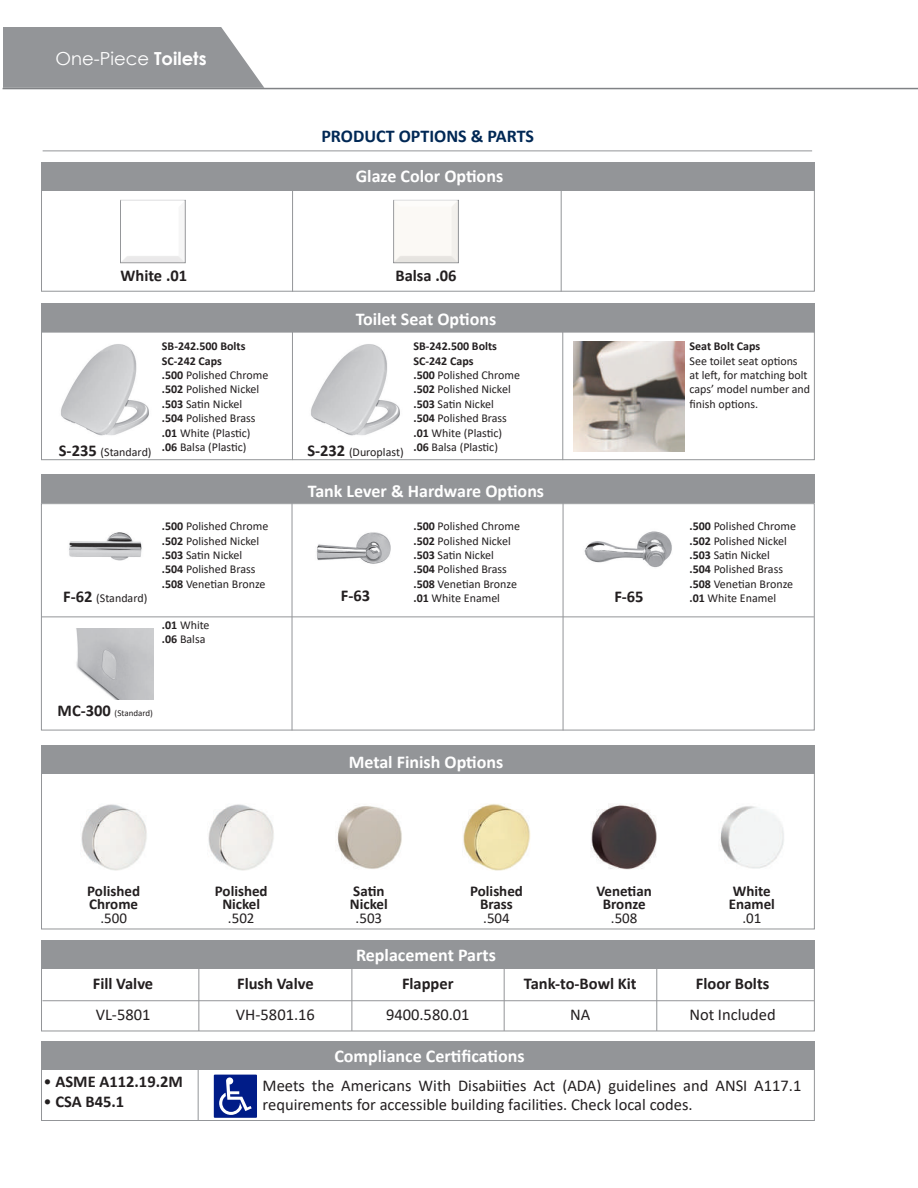
<style>
.page{position:relative;width:918px;height:1188px;background:#fff}
.page>*{position:absolute;margin:0;border:0;box-sizing:border-box;transform-origin:0 0}
.t1{font:700 18px "Calibri";color:#fff}
.t2{font:700 18px "Calibri";color:#002855}
.t3{font:18px "Century Gothic";color:#fff}
.t4{font:16.5px/19.8px "Calibri";color:#231f20}
.t5{font:700 16.5px "Calibri";color:#231f20}
.t6{font:700 15px/13.5px "Calibri";color:#231f20}
.t7{font:15px "Calibri";color:#231f20}
.t8{font:12px/14.4px "Calibri";color:#231f20}
.t9{font:700 12px "Calibri";color:#231f20}
.t10{font:9px "Calibri";color:#231f20}
.s1{font-weight:700}
.s2{font-weight:700;font-size:16.5px}
.s3{font-weight:400}
</style>
<div class="page">
<hr style="left:3px;top:88px;width:915px;height:1px;background:#808285">
<svg style="left:3px;top:27px;width:261px;height:61px;background:#9b9da0"></svg>
<hr style="left:43px;top:151px;width:769px;height:1px;background:#939598">
<div style="left:41px;top:745px;width:774px;height:28px;background:#939598"></div>
<div style="left:41px;top:773px;width:774px;height:156px;border:1px solid #939598"></div>
<img style="left:81px;top:804px;width:66px;height:67px">
<img style="left:208px;top:804px;width:66px;height:67px">
<img style="left:337px;top:806px;width:65px;height:63px">
<img style="left:463px;top:804px;width:67px;height:67px">
<img style="left:591px;top:804px;width:66px;height:66px">
<img style="left:720px;top:806px;width:64px;height:63px">
<div style="left:41px;top:1041px;width:774px;height:28px;background:#939598"></div>
<hr style="left:198px;top:1069px;width:1px;height:52px;background:#939598">
<div style="left:41px;top:1069px;width:774px;height:52px;border:1px solid #939598"></div>
<div style="left:214px;top:1075px;width:43px;height:43px;background:#001c88"></div>
<svg style="left:219px;top:1077px;width:33px;height:38px"></svg>
<div style="left:41px;top:162px;width:774px;height:28px;background:#939598"></div>
<div style="left:41px;top:190px;width:774px;height:102px;border:1px solid #939598"></div>
<hr style="left:561px;top:190px;width:1px;height:102px;background:#939598">
<hr style="left:292px;top:190px;width:1px;height:102px;background:#939598">
<div style="left:118px;top:200px;width:69px;height:66px;background:#231f20;opacity:.2"></div>
<div style="left:391px;top:200px;width:69px;height:66px;background:#231f20;opacity:.2"></div>
<div style="left:41px;top:940px;width:774px;height:28px;background:#939598"></div>
<hr style="left:42px;top:1000px;width:772px;height:1px;background:#939598">
<hr style="left:198px;top:965px;width:1px;height:66px;background:#939598">
<hr style="left:352px;top:965px;width:1px;height:66px;background:#939598">
<hr style="left:504px;top:965px;width:1px;height:66px;background:#939598">
<hr style="left:656px;top:965px;width:1px;height:66px;background:#939598">
<div style="left:41px;top:968px;width:774px;height:63px;border:1px solid #939598"></div>
<div style="left:41px;top:475px;width:774px;height:28px;background:#939598"></div>
<div style="left:41px;top:503px;width:774px;height:227px;border:1px solid #939598"></div>
<hr style="left:41px;top:616px;width:773px;height:1px;background:#939598">
<hr style="left:292px;top:503px;width:1px;height:227px;background:#939598">
<hr style="left:563px;top:503px;width:1px;height:227px;background:#939598">
<img style="left:76px;top:628px;width:78px;height:72px">
<img style="left:584px;top:531px;width:88px;height:37px">
<img style="left:316px;top:532px;width:75px;height:32px">
<img style="left:69px;top:532px;width:73px;height:29px">
<div style="left:41px;top:304px;width:774px;height:28px;background:#939598"></div>
<div style="left:41px;top:332px;width:774px;height:128px;border:1px solid #939598"></div>
<hr style="left:292px;top:332px;width:1px;height:128px;background:#939598">
<hr style="left:562px;top:332px;width:1px;height:128px;background:#939598">
<img style="left:574px;top:341px;width:110px;height:110px">
<img style="left:61px;top:344px;width:88px;height:92px">
<img style="left:311px;top:344px;width:89px;height:92px">
<h1 class="t3" style="left:56px;top:45px;width:153px">One-Piece <span class="s1">Toilets</span></h1>
<h1 class="t2" style="left:321px;top:123px;width:214px">PRODUCT OPTIONS &amp; PARTS</h1>
<h1 class="t1" style="left:356px;top:163px;width:149px">Glaze Color Options</h1>
<h2 class="t5" style="left:121px;top:264px;width:68px">White .01</h2>
<h2 class="t5" style="left:395px;top:264px;width:63px">Balsa .06</h2>
<h1 class="t1" style="left:356px;top:306px;width:142px">Toilet Seat Options</h1>
<p class="t8" style="left:413px;top:339px;width:108px"><span class="s1">SB-242.500 Bolts<br>SC-242 Caps<br>.500</span> Polished Chrome <span class="s1">.502</span> Polished Nickel <span class="s1">.503</span> Satin Nickel<br><span class="s1">.504</span> Polished Brass <span class="s1">.01</span> White (Plastic) <span class="s1">.06</span> Balsa (Plastic)</p>
<p class="t9" style="left:690px;top:338px;width:72px">Seat Bolt Caps</p>
<p class="t8" style="left:162px;top:339px;width:108px"><span class="s1">SB-242.500 Bolts<br>SC-242 Caps<br>.500</span> Polished Chrome <span class="s1">.502</span> Polished Nickel <span class="s1">.503</span> Satin Nickel<br><span class="s1">.504</span> Polished Brass <span class="s1">.01</span> White (Plastic) <span class="s1">.06</span> Balsa (Plastic)</p>
<p class="t8" style="left:690px;top:353px;width:122px">See toilet seat options at left, for matching bolt caps’ model number and finish options.</p>
<p class="t8" style="left:59px;top:444px;width:94px"><span class="s2">S-235</span> (Standard)</p>
<p class="t8" style="left:307px;top:444px;width:98px"><span class="s2">S-232</span> (Duroplast)</p>
<p class="t8" style="left:63px;top:590px;width:86px"><span class="s2">F-62</span> (Standard)</p>
<p class="t8" style="left:162px;top:519px;width:108px"><span class="s1">.500</span> Polished Chrome <span class="s1">.502</span> Polished Nickel <span class="s1">.503</span> Satin Nickel<br><span class="s1">.504</span> Polished Brass <span class="s1">.508</span> Venetian Bronze</p>
<p class="t8" style="left:162px;top:617px;width:49px"><span class="s1">.01</span> White <span class="s1">.06</span> Balsa</p>
<p class="t10" style="left:58px;top:707px;width:97px"><span class="s2">MC-300</span> (Standard)</p>
<h1 class="t1" style="left:308px;top:478px;width:238px">Tank Lever &amp; Hardware Options</h1>
<p class="t8" style="left:413px;top:519px;width:108px"><span class="s1">.500</span> Polished Chrome <span class="s1">.502</span> Polished Nickel <span class="s1">.503</span> Satin Nickel<br><span class="s1">.504</span> Polished Brass <span class="s1">.508</span> Venetian Bronze <span class="s1">.01</span> White Enamel</p>
<p class="t8" style="left:690px;top:519px;width:108px"><span class="s1">.500</span> Polished Chrome <span class="s1">.502</span> Polished Nickel <span class="s1">.503</span> Satin Nickel<br><span class="s1">.504</span> Polished Brass <span class="s1">.508</span> Venetian Bronze</p>
<h2 class="t5" style="left:341px;top:584px;width:31px">F-63</h2>
<h2 class="t5" style="left:614px;top:584px;width:31px">F-65</h2>
<p class="t8" style="left:690px;top:591px;width:88px"><span class="s1">.01</span> White Enamel</p>
<h1 class="t1" style="left:349px;top:749px;width:156px">Metal Finish Options</h1>
<p class="t6" style="left:87px;top:884px;width:54px">Polished<br>Chrome</p>
<p class="t7" style="left:100px;top:907px;width:28px">.500</p>
<h2 class="t5" style="left:93px;top:972px;width:62px">Fill Valve</h2>
<h2 class="t4" style="left:96px;top:1004px;width:56px">VL-5801</h2>
<p class="t6" style="left:215px;top:884px;width:54px;text-align:center">Polished<br>Nickel</p>
<p class="t7" style="left:228px;top:907px;width:28px">.502</p>
<h2 class="t5" style="left:237px;top:972px;width:78px">Flush Valve</h2>
<h2 class="t4" style="left:236px;top:1004px;width:81px">VH-5801.16</h2>
<p class="t6" style="left:350px;top:884px;width:39px">Satin<br>Nickel</p>
<p class="t7" style="left:356px;top:907px;width:28px">.503</p>
<p class="t6" style="left:470px;top:884px;width:54px;text-align:center">Polished<br>Brass</p>
<p class="t7" style="left:483px;top:907px;width:28px">.504</p>
<h1 class="t1" style="left:356px;top:943px;width:141px">Replacement Parts</h1>
<p class="t6" style="left:596px;top:884px;width:57px;text-align:center">Venetian<br>Bronze</p>
<p class="t7" style="left:611px;top:907px;width:28px">.508</p>
<h2 class="t5" style="left:402px;top:972px;width:53px">Flapper</h2>
<h2 class="t4" style="left:386px;top:1004px;width:85px">9400.580.01</h2>
<h2 class="t5" style="left:524px;top:972px;width:114px">Tank-to-Bowl Kit</h2>
<h2 class="t4" style="left:570px;top:1004px;width:22px">NA</h2>
<p class="t6" style="left:729px;top:884px;width:48px">White<br>Enamel</p>
<p class="t7" style="left:742px;top:907px;width:20px">.01</p>
<h2 class="t5" style="left:696px;top:972px;width:75px">Floor Bolts</h2>
<h2 class="t4" style="left:689px;top:1004px;width:88px">Not Included</h2>
<h2 class="t5" style="left:44px;top:1070px;width:141px"><span class="s3">•</span> ASME A112.19.2M</h2>
<h2 class="t5" style="left:44px;top:1090px;width:82px"><span class="s3">•</span> CSA B45.1</h2>
<h1 class="t1" style="left:334px;top:1043px;width:192px">Compliance Certifications</h1>
<h2 class="t4" style="left:263px;top:1075px;width:540px">Meets the Americans With Disabiities Act (ADA) guidelines and ANSI A117.1 requirements for accessible building facilities. Check local codes.</h2>
</div>
